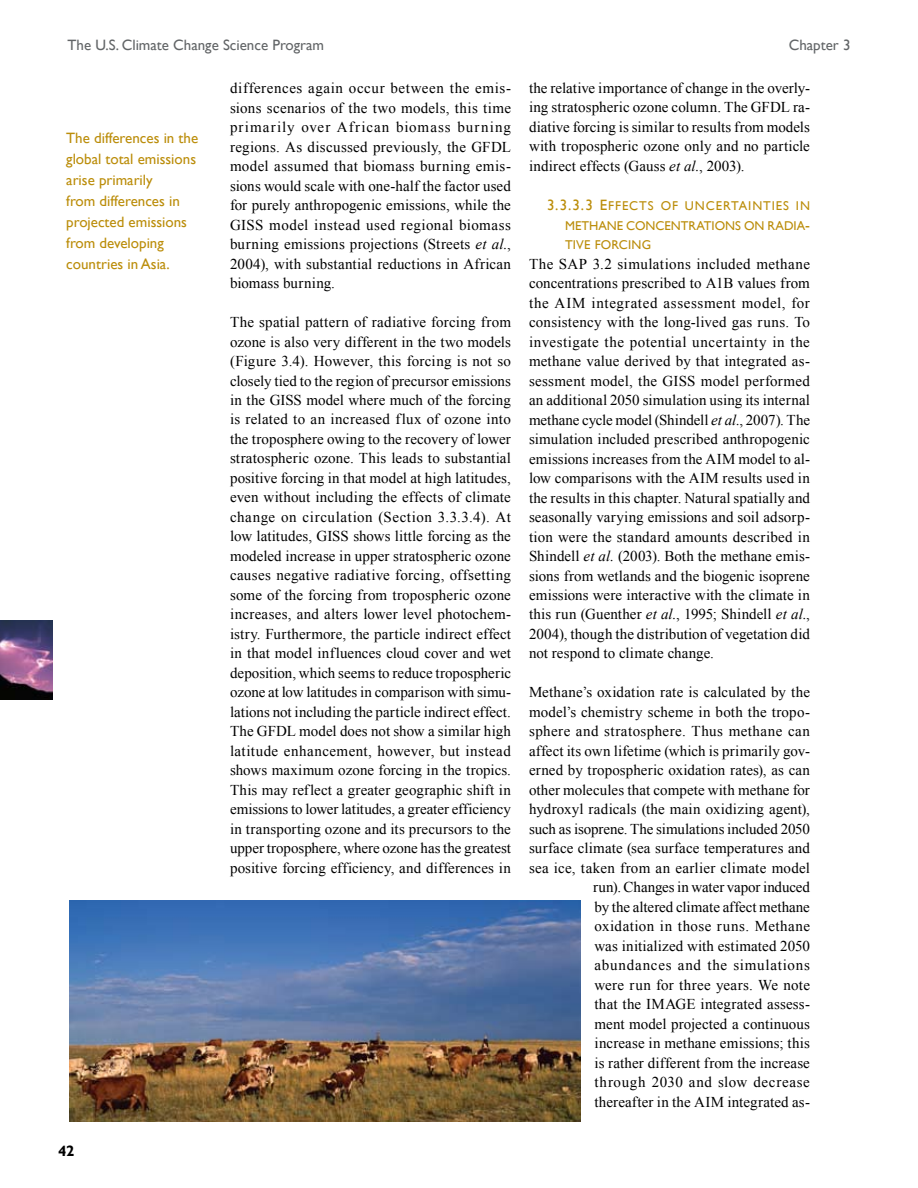
<style>
.page{position:relative;width:918px;height:1188px;background:#fff}
.page>*{position:absolute;margin:0;border:0;box-sizing:border-box;transform-origin:0 0}
.t1{font:15px/19.5px "Times New Roman";letter-spacing:.01em;color:#000;text-align:justify}
.t2{font:15px/21px "Gill Sans";color:#bb8d0a}
.t3{font:15px "Gill Sans";color:#626567}
.t4{font:700 15px "Gill Sans";color:#000}
.t5{font:12.75px/19.5px "Gill Sans MT SC850";letter-spacing:.01em;color:#bb8d0a}
.s1{font-style:italic}
.s2{font-size:15px}
</style>
<div class="page">
<img style="left:0;top:620px;width:52px;height:80px">
<img style="left:70px;top:900px;width:511px;height:221px">
<p class="t3" style="left:68px;top:36px;width:258px">The U.S. Climate Change Science Program</p>
<p class="t3" style="left:789px;top:36px;width:63px">Chapter 3</p>
<p class="t2" style="left:66px;top:128px;width:134px">The differences in the global total emissions arise primarily<br>from differences in projected emissions from developing countries in Asia.</p>
<p class="t4" style="left:58px;top:1142px;width:18px">42</p>
<p class="t1" style="left:230px;top:78px;width:283px">differences again occur between the emis&shy;sions scenarios of the two models, this time primarily over African biomass burning regions. As discussed previously, the GFDL model assumed that biomass burning emis&shy;sions would scale with one-half the factor used for purely anthropogenic emissions, while the GISS model instead used regional biomass burning emissions projections (Streets <span class="s1">et al.</span>, 2004), with substantial reductions in African biomass burning.</p>
<p class="t1" style="left:230px;top:312px;width:283px">The spatial pattern of radiative forcing from ozone is also very different in the two models (Figure 3.4). However, this forcing is not so closely tied to the region of precursor emissions in the GISS model where much of the forcing is related to an increased flux of ozone into the troposphere owing to the recovery of lower stratospheric ozone. This leads to substantial positive forcing in that model at high latitudes, even without including the effects of climate change on circulation (Section 3.3.3.4). At low latitudes, GISS shows little forcing as the modeled increase in upper stratospheric ozone causes negative radiative forcing, offsetting some of the forcing from tropospheric ozone increases, and alters lower level photochem&shy;istry. Furthermore, the particle indirect effect in that model influences cloud cover and wet deposition, which seems to reduce tropospheric ozone at low latitudes in comparison with simu&shy;lations not including the particle indirect effect.<br>The GFDL model does not show a similar high latitude enhancement, however, but instead shows maximum ozone forcing in the tropics.<br>This may reflect a greater geographic shift in emissions to lower latitudes, a greater efficiency in transporting ozone and its precursors to the upper troposphere, where ozone has the greatest positive forcing efficiency, and differences in</p>
<p class="t1" style="left:529px;top:78px;width:282px">the relative importance of change in the overly&shy;ing stratospheric ozone column. The GFDL ra&shy;diative forcing is similar to results from models with tropospheric ozone only and no particle indirect effects (Gauss <span class="s1">et al.</span>, 2003).</p>
<p class="t5" style="left:565px;top:196px;width:246px;text-indent:-18px"><span class="s2">3.3.3.3 E</span>FFECTS OF UNCERTAINTIES IN<br>METHAN E CONCENTRATIONS ON RADIA<span class="s2">-<br></span>TIVE FORCING</p>
<p class="t1" style="left:529px;top:254px;width:283px">The SAP 3.2 simulations included methane concentrations prescribed to A1B values from the AIM integrated assessment model, for consistency with the long-lived gas runs. To investigate the potential uncertainty in the methane value derived by that integrated as&shy;sessment model, the GISS model performed an additional 2050 simulation using its internal methane cycle model (Shindell <span class="s1">et al.</span>, 2007). The simulation included prescribed anthropogenic emissions increases from the AIM model to al&shy;low comparisons with the AIM results used in the results in this chapter. Natural spatially and seasonally varying emissions and soil adsorp&shy;tion were the standard amounts described in Shindell <span class="s1">et al.</span> (2003). Both the methane emis&shy;sions from wetlands and the biogenic isoprene emissions were interactive with the climate in this run (Guenther <span class="s1">et al.</span>, 1995; Shindell <span class="s1">et al.</span>, 2004), though the distribution of vegetation did not respond to climate change.</p>
<p class="t1" style="left:529px;top:682px;width:283px;text-align:right">Methane’s oxidation rate is calculated by the model’s chemistry scheme in both the tropo&shy;sphere and stratosphere. Thus methane can affect its own lifetime (which is primarily gov&shy;erned by tropospheric oxidation rates), as can other molecules that compete with methane for hydroxyl radicals (the main oxidizing agent), such as isoprene. The simulations included 2050 surface climate (sea surface temperatures and sea ice, taken from an earlier climate model run). Changes in water vapor induced<br>by the altered climate affect methane<br>oxidation in those runs. Methane<br>was initialized with estimated 2050 abundances and the simulations<br>were run for three years. We note<br>that the IMAGE integrated assess-<br>ment model projected a continuous<br>increase in methane emissions; this<br>is rather different from the increase<br>through 2030 and slow decrease<br>thereafter in the AIM integrated as-</p>
</div>
